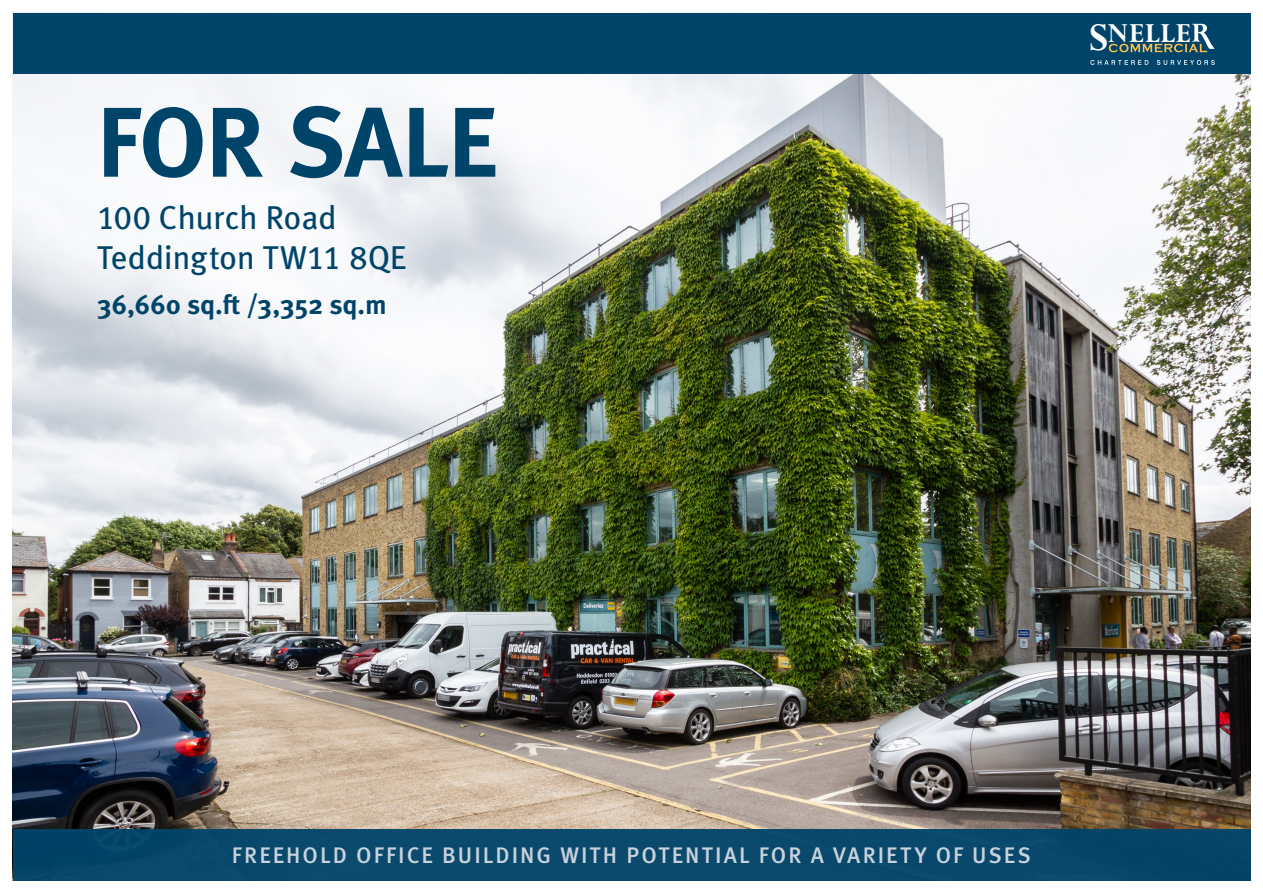
<style>
.page{position:relative;width:1263px;height:893px;background:#fff}
.page>*{position:absolute;margin:0;border:0;box-sizing:border-box;transform-origin:0 0}
.t1{font:700 99px "Meta Pro";letter-spacing:-.015em;color:#00446a}
.t2{font:33px/39.6px "Meta Pro";letter-spacing:-.015em;color:#00446a}
.t3{font:700 30.6px "Lapidary 333 BT";letter-spacing:.015em;color:#fff;scale:.96 1}
.t4{font:700 27px "Meta Pro";letter-spacing:-.005em;color:#00446a}
.t5{font:500 22.5px "Meta Pro";letter-spacing:.09em;color:#c8d2dc}
.s1{font-size:43.65px}
</style>
<div class="page">
<img style="left:13px;top:73px;width:1237px;height:756px">
<div style="left:13px;top:829px;width:1237px;height:51px;background:#09496c"></div>
<div style="left:13px;top:13px;width:1237px;height:60px;background:#00446a"></div>
<svg style="left:1090px;top:60px;width:58px;height:5px"></svg>
<svg style="left:1157px;top:60px;width:58px;height:5px"></svg>
<svg style="left:1109px;top:24px;width:106px;height:29px"></svg>
<p class="t1" style="left:97px;top:65px;width:403px">FOR SALE</p>
<p class="t2" style="left:97px;top:196px;width:312px">100 Church Road<br>Teddington TW11 8QE</p>
<p class="t4" style="left:97px;top:283px;width:291px">36,660 sq.ft /3,352 sq.m</p>
<p class="t3" style="left:1088px;top:15px;width:109px"><span class="s1">S</span>NELLE</p>
<p class="t5" style="left:232px;top:838px;width:800px">FREEHOLD OFFICE BUILDING WITH POTENTIAL FOR A VARIETY OF USES</p>
</div>
